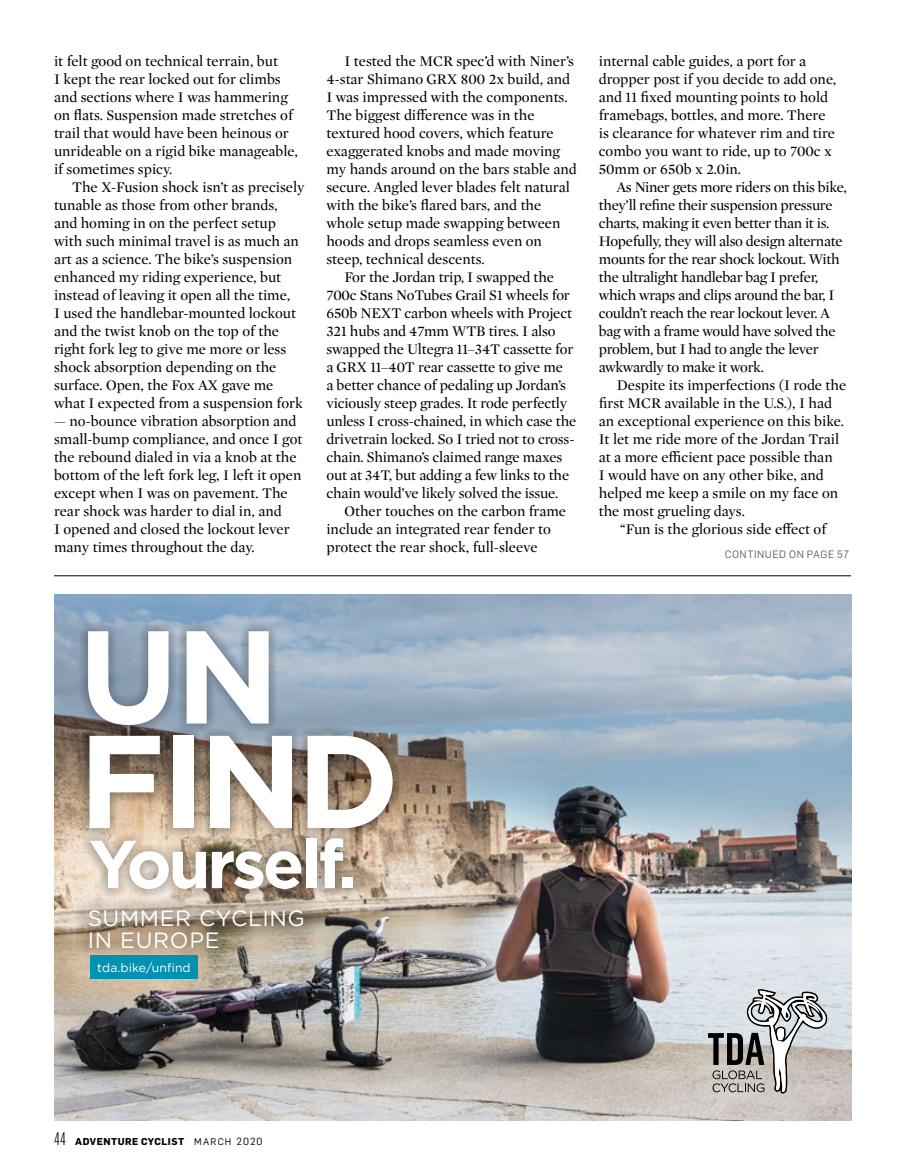
<style>
.page{position:relative;width:905px;height:1175px;background:#fff}
.page>*{position:absolute;margin:0;border:0;box-sizing:border-box;transform-origin:0 0}
.t1{font:700 131.85px/104.6px "Gotham HTF";letter-spacing:-.04em;color:#fff}
.t2{font:700 67.8px "Gotham HTF";letter-spacing:-.05em;color:#fff}
.t3{font:22.05px/22px "Gotham HTF";letter-spacing:.03em;color:#fff}
.t4{font:15px/18px "Mercury Display";color:#000}
.t5{font:15px/18px "Mercury Display";letter-spacing:-.02em;color:#000}
.t6{font:12.15px "Gotham HTF";letter-spacing:.01em;color:#fff}
.t7{font:10.5px "Flama";letter-spacing:.045em;color:#636466}
.t8{font:700 9.75px "Flama";letter-spacing:.05em;color:#000}
.s1{font-family:"Heroic Condensed";font-weight:400;font-size:18px}
.s2{font-weight:400;font-size:9.45px}
.s3{font-weight:400;font-size:10.2px}
</style>
<div class="page">
<img style="left:54px;top:594px;width:797px;height:526px">
<svg style="left:79px;top:622px;width:322px;height:275px"></svg>
<svg style="left:75px;top:895px;width:242px;height:67px"></svg>
<div style="left:90px;top:955px;width:108px;height:23px;background:#0091b3"></div>
<svg style="left:708px;top:989px;width:120px;height:104px"></svg>
<hr style="left:54px;top:575px;width:796px;height:1px;background:#000">
<p class="t4" style="left:54px;top:51px;width:245px">it felt good on technical terrain, but<br>I kept the rear locked out for climbs and sections where I was hammering on flats. Suspension made stretches of trail that would have been heinous or unrideable on a rigid bike manageable, if sometimes spicy.</p>
<p class="t4" style="left:54px;top:177px;width:252px;text-indent:18px">The X-Fusion shock isn’t as precisely tunable as those from other brands, and homing in on the perfect setup with such minimal travel is as much an art as a science. The bike’s suspension enhanced my riding experience, but instead of leaving it open all the time,<br>I used the handlebar-mounted lockout and the twist knob on the top of the right fork leg to give me more or less shock absorption depending on the surface. Open, the Fox AX gave me what I expected from a suspension fork</p>
<p class="t4" style="left:54px;top:411px;width:250px">— no-bounce vibration absorption and small-bump compliance, and once I got the rebound dialed in via a knob at the bottom of the left fork leg, I left it open except when I was on pavement. The rear shock was harder to dial in, and<br>I opened and closed the lockout lever many times throughout the day.</p>
<p class="t4" style="left:344px;top:51px;width:231px">I tested the MCR spec’d with Niner’s</p>
<p class="t4" style="left:326px;top:69px;width:245px">4-star Shimano GRX 800 2x build, and</p>
<p class="t4" style="left:326px;top:87px;width:242px">I was impressed with the components.</p>
<p class="t4" style="left:326px;top:105px;width:210px">The biggest difference was in the</p>
<p class="t4" style="left:326px;top:123px;width:229px">textured hood covers, which feature</p>
<p class="t4" style="left:326px;top:141px;width:235px">exaggerated knobs and made moving</p>
<p class="t4" style="left:326px;top:159px;width:252px">my hands around on the bars stable and</p>
<p class="t4" style="left:326px;top:177px;width:245px">secure. Angled lever blades felt natural</p>
<p class="t4" style="left:326px;top:195px;width:216px">with the bike’s flared bars, and the</p>
<p class="t4" style="left:326px;top:213px;width:235px">whole setup made swapping between</p>
<p class="t4" style="left:326px;top:231px;width:217px">hoods and drops seamless even on</p>
<p class="t4" style="left:326px;top:249px;width:160px">steep, technical descents.</p>
<p class="t4" style="left:344px;top:267px;width:211px">For the Jordan trip, I swapped the</p>
<p class="t4" style="left:326px;top:285px;width:245px">700c Stans NoTubes Grail S1 wheels for</p>
<p class="t4" style="left:326px;top:303px;width:247px">650b NEXT carbon wheels with Project</p>
<p class="t4" style="left:326px;top:321px;width:231px">321 hubs and 47mm WTB tires. I also</p>
<p class="t4" style="left:326px;top:339px;width:248px">swapped the Ultegra 11–34T cassette for</p>
<p class="t4" style="left:326px;top:357px;width:238px">a GRX 11–40T rear cassette to give me</p>
<p class="t4" style="left:326px;top:375px;width:241px">a better chance of pedaling up Jordan’s</p>
<p class="t4" style="left:326px;top:393px;width:242px">viciously steep grades. It rode perfectly</p>
<p class="t4" style="left:326px;top:411px;width:251px">unless I cross-chained, in which case the</p>
<p class="t4" style="left:326px;top:429px;width:249px">drivetrain locked. So I tried not to cross-</p>
<p class="t4" style="left:326px;top:447px;width:237px">chain. Shimano’s claimed range maxes</p>
<p class="t4" style="left:326px;top:465px;width:244px">out at 34T, but adding a few links to the</p>
<p class="t4" style="left:326px;top:483px;width:233px">chain would’ve likely solved the issue.</p>
<p class="t4" style="left:344px;top:501px;width:223px">Other touches on the carbon frame</p>
<p class="t4" style="left:326px;top:519px;width:226px">include an integrated rear fender to</p>
<p class="t4" style="left:326px;top:537px;width:213px">protect the rear shock, full-sleeve</p>
<p class="t4" style="left:598px;top:51px;width:239px">internal cable guides, a port for a dropper post if you decide to add one, and 11 fixed mounting points to hold framebags, bottles, and more. There is clearance for whatever rim and tire combo you want to ride, up to 700c x 50mm or 650b x 2.0in.</p>
<p class="t5" style="left:598px;top:177px;width:249px;text-indent:18px">As Niner gets more riders on this bike, they’ll refine their suspension pressure charts, making it even better than it is.<br>Hopefully, they will also design alternate mounts for the rear shock lockout. With the ultralight handlebar bag I prefer, which wraps and clips around the bar, I couldn’t reach the rear lockout lever. A bag with a frame would have solved the problem, but I had to angle the lever awkwardly to make it work.</p>
<p class="t4" style="left:598px;top:375px;width:249px;text-indent:18px">Despite its imperfections (I rode the first MCR available in the U.S.), I had an exceptional experience on this bike.<br>It let me ride more of the Jordan Trail at a more efficient pace possible than<br>I would have on any other bike, and helped me keep a smile on my face on the most grueling days.</p>
<p class="t4" style="left:620px;top:519px;width:207px">“Fun is the glorious side effect of</p>
<p class="t7" style="left:724px;top:547px;width:126px">CONTINUED ON PAGE 57</p>
<h1 class="t1" style="left:78px;top:621px;width:323px">UN<br>FIND</h1>
<h2 class="t2" style="left:89px;top:825px;width:270px">Yourself.</h2>
<h3 class="t3" style="left:88px;top:906px;width:218px">SUMMER CYCLING<br>IN EUROPE</h3>
<p class="t6" style="left:97px;top:960px;width:95px">tda.bike/unfind</p>
<p class="t8" style="left:54px;top:1134px;width:210px"><span class="s1">44</span> ADVENTURE CYCLIST <span class="s2">MARCH</span> <span class="s3">2020</span></p>
</div>
